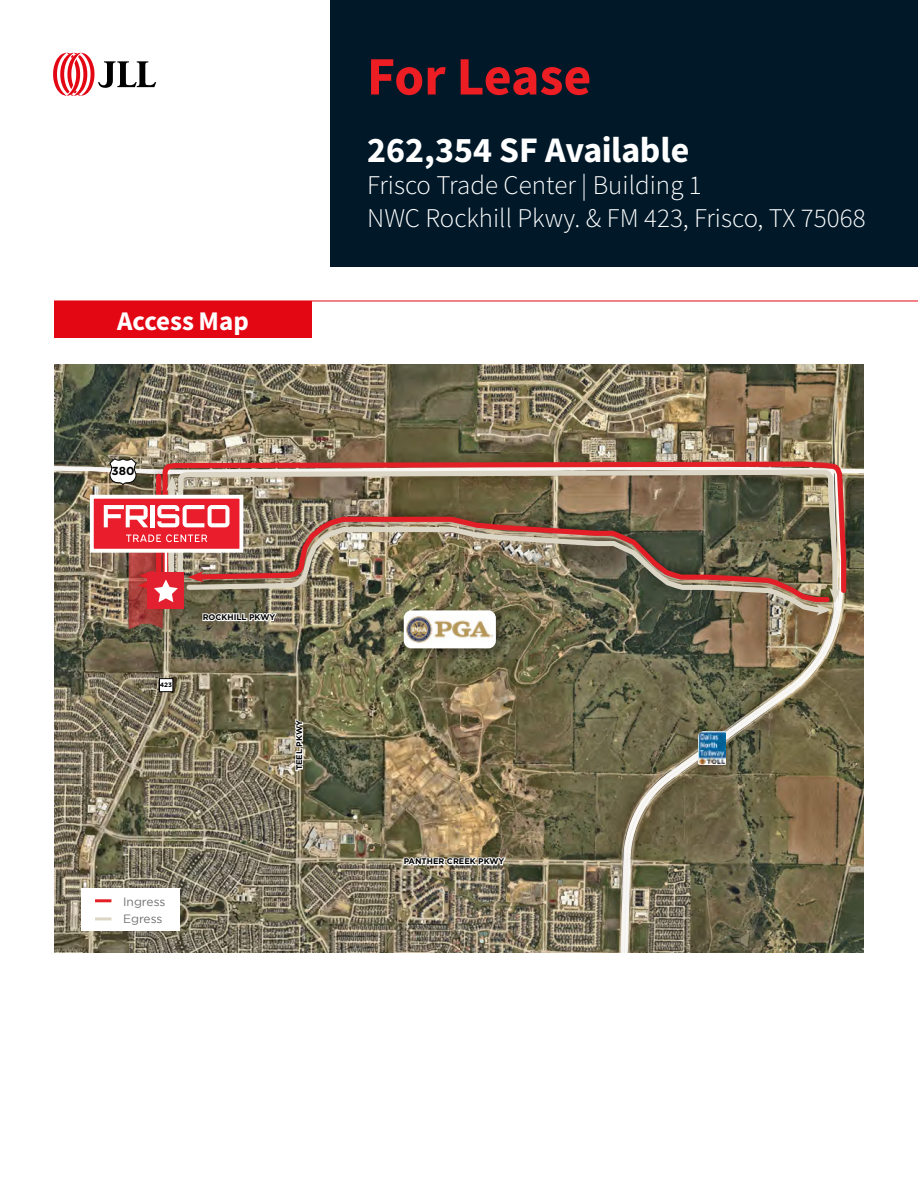
<style>
.page{position:relative;width:918px;height:1188px;background:#fff}
.page>*{position:absolute;margin:0;border:0;box-sizing:border-box;transform-origin:0 0}
.t1{font:700 54px "Source Sans Pro";letter-spacing:-.005em;color:#ed1d24}
.t2{font:36px "Source Sans Variable";color:#fff}
.t3{font:27px/32.4px "Source Sans Variable";color:#fff}
.t4{font:13.95px "Trade Gothic LT Bold Two";color:#000}
.t5{font:12px/17.1px "Gotham";color:#6f7271}
.t6{font:700 11.55px "Gotham";color:#000}
.t7{font:700 8.25px "Gotham";color:#000}
.t8{font:700 6.3px "Gotham";color:#000}
</style>
<div class="page">
<img style="left:54px;top:615px;width:536px;height:337px">
<img style="left:590px;top:364px;width:274px;height:588px">
<svg style="left:840px;top:559px;width:24px;height:393px;background:#6f6548"></svg>
<img style="left:54px;top:364px;width:580px;height:95px">
<svg style="left:608px;top:615px;width:232px;height:337px;background:#756d52"></svg>
<svg style="left:849px;top:463px;width:15px;height:96px"></svg>
<img style="left:345px;top:459px;width:504px;height:137px">
<svg style="left:345px;top:467px;width:495px;height:120px;background:#8c8067"></svg>
<img style="left:698px;top:731px;width:27px;height:34px">
<div style="left:159px;top:679px;width:14px;height:13px;background:#fff"></div>
<div style="left:159px;top:678px;width:14px;height:14px;border:1px solid #000"></div>
<svg style="left:292px;top:717px;width:15px;height:55px"></svg>
<svg style="left:402px;top:854px;width:106px;height:15px"></svg>
<svg style="left:345px;top:511px;width:490px;height:76px;background:#776f57"></svg>
<svg style="left:345px;top:514px;width:487px;height:73px;background:#755743"></svg>
<img style="left:345px;top:524px;width:483px;height:91px">
<svg style="left:816px;top:587px;width:25px;height:29px"></svg>
<svg style="left:403px;top:609px;width:103px;height:49px;background:#5d5b41"></svg>
<div style="left:405px;top:612px;width:89px;height:35px;background:#fff;border-radius:6px"></div>
<div style="left:404px;top:610px;width:92px;height:38px;border:3px solid #fff;border-radius:6px"></div>
<div style="left:81px;top:888px;width:98px;height:43px;background:#fff"></div>
<hr style="left:95px;top:899px;width:16px;height:3px;background:#e21f26">
<hr style="left:95px;top:917px;width:16px;height:3px;background:#dcd6c7">
<img style="left:54px;top:458px;width:291px;height:171px">
<img style="left:406px;top:615px;width:88px;height:29px">
<svg style="left:53px;top:53px;width:103px;height:43px"></svg>
<hr style="left:54px;top:301px;width:864px;height:1px;background:#e30613">
<div style="left:54px;top:302px;width:258px;height:36px;background:#e30613"></div>
<div style="left:330px;top:0;width:588px;height:267px;background:#001828"></div>
<p class="t3" style="left:117px;top:305px;width:133px">Access Map</p>
<p class="t6" style="left:111px;top:463px;width:25px">380</p>
<p class="t4" style="left:115px;top:463px;width:16px">67</p>
<p class="t8" style="left:160px;top:681px;width:14px">423</p>
<p class="t7" style="left:203px;top:612px;width:74px">ROCKHILL PKWY</p>
<p class="t7" style="left:294px;top:770px;width:51px;rotate:-90deg">TEEL PKWY</p>
<p class="t5" style="left:123px;top:893px;width:44px">Ingress<br>Egress</p>
<h1 class="t1" style="left:367px;top:40px;width:226px">For Lease</h1>
<h2 class="t2" style="left:367px;top:128px;width:324px">262,354 SF Available</h2>
<p class="t3" style="left:367px;top:169px;width:500px">Frisco Trade Center | Building 1<br>NWC Rockhill Pkwy. &amp; FM 423, Frisco, TX 75068</p>
<p class="t7" style="left:404px;top:856px;width:102px">PANTHER CREEK PKWY</p>
</div>
